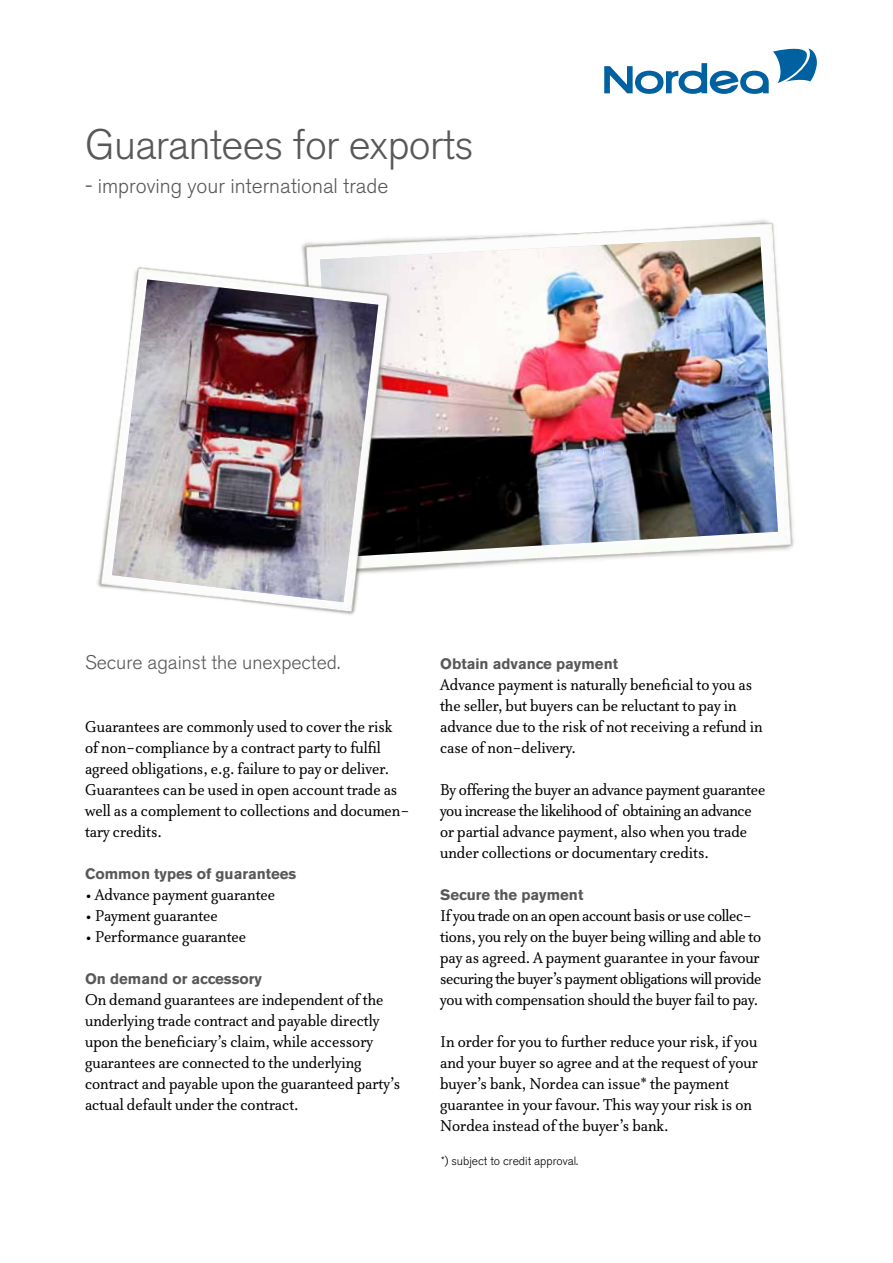
<style>
.page{position:relative;width:893px;height:1263px;background:#fff}
.page>*{position:absolute;margin:0;border:0;box-sizing:border-box;transform-origin:0 0}
.t1{font:300 42px "Akzidenz Grotesk Nordea";letter-spacing:-.015em;color:#58585a}
.t2{font:300 21px "Akzidenz Grotesk Nordea";color:#58585a}
.t3{font:300 19.5px "Akzidenz Grotesk Nordea";color:#58585a}
.t4{font:18px/21px "Atma Nordea Pro";color:#000}
.t5{font:700 15px "Akzidenz Grotesk Nordea";color:#58585a}
.t6{font:300 12px "Akzidenz Grotesk Nordea";color:#000}
</style>
<div class="page">
<svg style="left:604px;top:48px;width:213px;height:46px"></svg>
<img style="left:301px;top:219px;width:493px;height:353px">
<img style="left:320px;top:237px;width:458px;height:320px">
<img style="left:97px;top:257px;width:303px;height:358px">
<img style="left:112px;top:279px;width:266px;height:323px">
<h1 class="t1" style="left:85px;top:121px;width:390px">Guarantees for exports</h1>
<p class="t2" style="left:85px;top:173px;width:305px">- improving your international trade</p>
<p class="t3" style="left:85px;top:652px;width:257px">Secure against the unexpected.</p>
<p class="t4" style="left:85px;top:716px;width:326px">Guarantees are commonly used to cover the risk of non-compliance by a contract party to fulfil agreed obligations, e.g. failure to pay or deliver.<br>Guarantees can be used in open account trade as well as a complement to collections and documen&shy;tary credits.</p>
<p class="t5" style="left:85px;top:865px;width:213px">Common types of guarantees</p>
<p class="t4" style="left:85px;top:884px;width:192px">• Advance payment guarantee</p>
<p class="t4" style="left:85px;top:905px;width:134px">• Payment guarantee</p>
<p class="t4" style="left:85px;top:926px;width:163px">• Performance guarantee</p>
<p class="t5" style="left:85px;top:970px;width:179px">On demand or accessory</p>
<p class="t4" style="left:85px;top:989px;width:317px">On demand guarantees are independent of the underlying trade contract and payable directly upon the beneficiary’s claim, while accessory guarantees are connected to the underlying contract and payable upon the guaranteed party’s actual default under the contract.</p>
<p class="t5" style="left:440px;top:655px;width:179px">Obtain advance payment</p>
<p class="t4" style="left:440px;top:674px;width:324px">Advance payment is naturally beneficial to you as the seller, but buyers can be reluctant to pay in advance due to the risk of not receiving a refund in case of non-delivery.</p>
<p class="t4" style="left:440px;top:779px;width:327px">By offering the buyer an advance payment guarantee you increase the likelihood of obtaining an advance or partial advance payment, also when you trade under collections or documentary credits.</p>
<p class="t5" style="left:440px;top:886px;width:145px">Secure the payment</p>
<p class="t4" style="left:440px;top:905px;width:323px">If you trade on an open account basis or use collec&shy;tions, you rely on the buyer being willing and able to pay as agreed. A payment guarantee in your favour securing the buyer’s payment obligations will provide you with compensation should the buyer fail to pay.</p>
<p class="t4" style="left:440px;top:1031px;width:319px">In order for you to further reduce your risk, if you and your buyer so agree and at the request of your buyer’s bank, Nordea can issue* the payment guarantee in your favour. This way your risk is on Nordea instead of the buyer’s bank.</p>
<p class="t6" style="left:441px;top:1154px;width:139px">*) subject to credit approval.</p>
</div>
